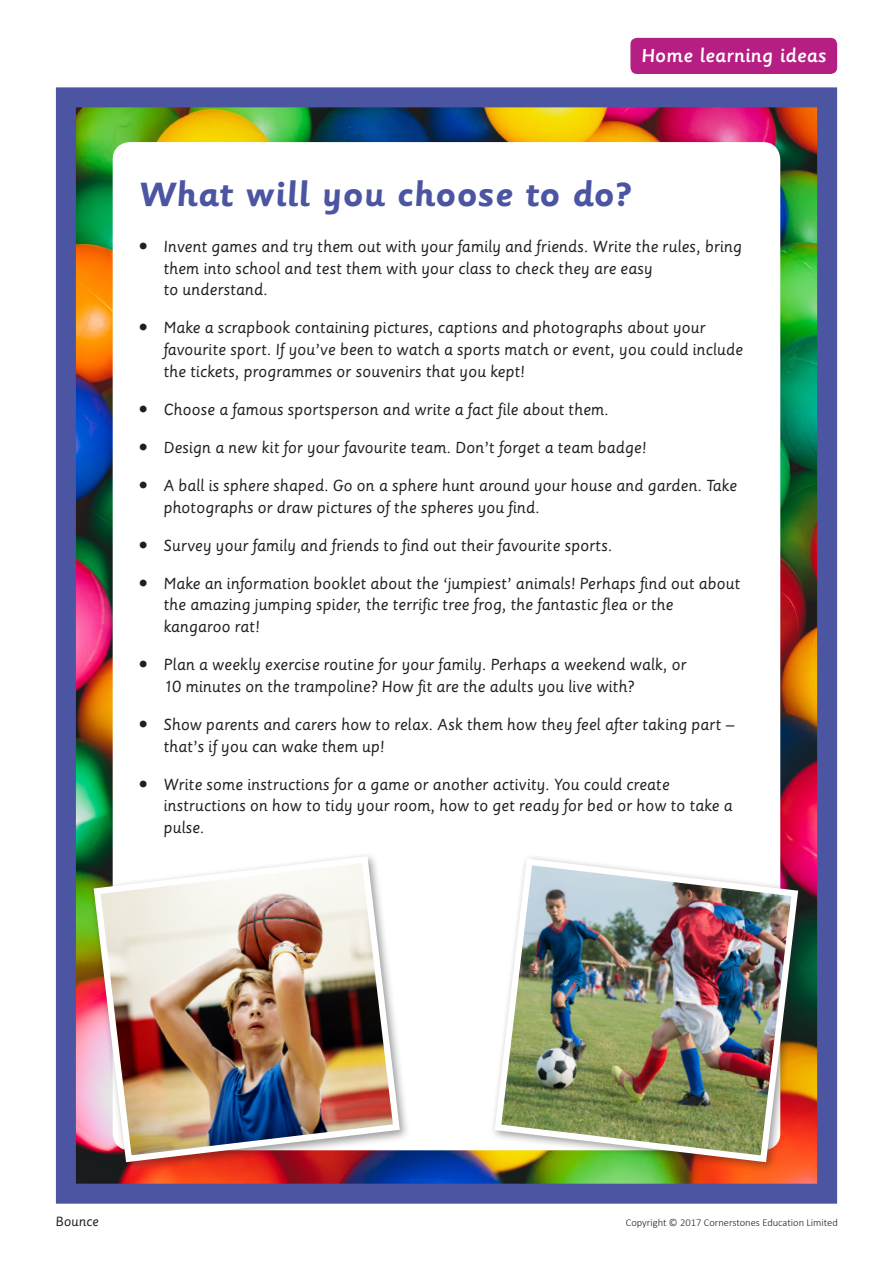
<style>
.page{position:relative;width:893px;height:1263px;background:#fff}
.page>*{position:absolute;margin:0;border:0;box-sizing:border-box;transform-origin:0 0}
.t1{font:700 37.5px "Sassoon Primary Rg";color:#4b55a1}
.t2{font:21px "Sassoon Primary Md";color:#fff}
.t3{font:18px/21.6px "Sassoon Primary Rg";color:#231f20}
.t4{font:15px "Sassoon Primary Rg";color:#231f20}
.t5{font:300 10.5px "Calibri";color:#231f20}
</style>
<div class="page">
<div style="left:630px;top:38px;width:207px;height:36px;background:#b51e82;border-radius:7px"></div>
<img style="left:56px;top:87px;width:781px;height:1117px">
<p class="t2" style="left:641px;top:45px;width:187px">Home learning ideas</p>
<p class="t1" style="left:139px;top:174px;width:493px">What will you choose to do?</p>
<p class="t3" style="left:139px;top:236px;width:10px">•</p>
<p class="t3" style="left:163px;top:236px;width:580px">Invent games and try them out with your family and friends. Write the rules, bring them into school and test them with your class to check they are easy</p>
<p class="t3" style="left:163px;top:280px;width:106px">to understand.</p>
<p class="t3" style="left:139px;top:318px;width:10px">•</p>
<p class="t3" style="left:163px;top:318px;width:581px">Make a scrapbook containing pictures, captions and photographs about your favourite sport. If you’ve been to watch a sports match or event, you could include the tickets, programmes or souvenirs that you kept!</p>
<p class="t3" style="left:139px;top:399px;width:10px">•</p>
<p class="t3" style="left:163px;top:399px;width:447px">Choose a famous sportsperson and write a fact file about them.</p>
<p class="t3" style="left:139px;top:437px;width:10px">•</p>
<p class="t3" style="left:163px;top:437px;width:485px">Design a new kit for your favourite team. Don’t forget a team badge!</p>
<p class="t3" style="left:139px;top:475px;width:10px">•</p>
<p class="t3" style="left:163px;top:475px;width:575px">A ball is sphere shaped. Go on a sphere hunt around your house and garden. Take photographs or draw pictures of the spheres you find.</p>
<p class="t3" style="left:139px;top:535px;width:10px">•</p>
<p class="t3" style="left:163px;top:535px;width:451px">Survey your family and friends to find out their favourite sports.</p>
<p class="t3" style="left:139px;top:573px;width:10px">•</p>
<p class="t3" style="left:163px;top:573px;width:578px">Make an information booklet about the ‘jumpiest’ animals! Perhaps find out about the amazing jumping spider, the terrific tree frog, the fantastic flea or the</p>
<p class="t3" style="left:163px;top:616px;width:98px">kangaroo rat!</p>
<p class="t3" style="left:139px;top:654px;width:10px">•</p>
<p class="t3" style="left:163px;top:654px;width:525px">Plan a weekly exercise routine for your family. Perhaps a weekend walk, or</p>
<p class="t3" style="left:163px;top:676px;width:472px">10 minutes on the trampoline? How fit are the adults you live with?</p>
<p class="t3" style="left:139px;top:714px;width:10px">•</p>
<p class="t3" style="left:163px;top:714px;width:572px">Show parents and carers how to relax. Ask them how they feel after taking part – that’s if you can wake them up!</p>
<p class="t3" style="left:139px;top:774px;width:10px">•</p>
<p class="t3" style="left:163px;top:774px;width:571px">Write some instructions for a game or another activity. You could create instructions on how to tidy your room, how to get ready for bed or how to take a pulse.</p>
<p class="t4" style="left:55px;top:1213px;width:45px">Bounce</p>
<p class="t5" style="left:626px;top:1216px;width:214px">Copyright © 2017 Cornerstones Education Limited</p>
</div>
